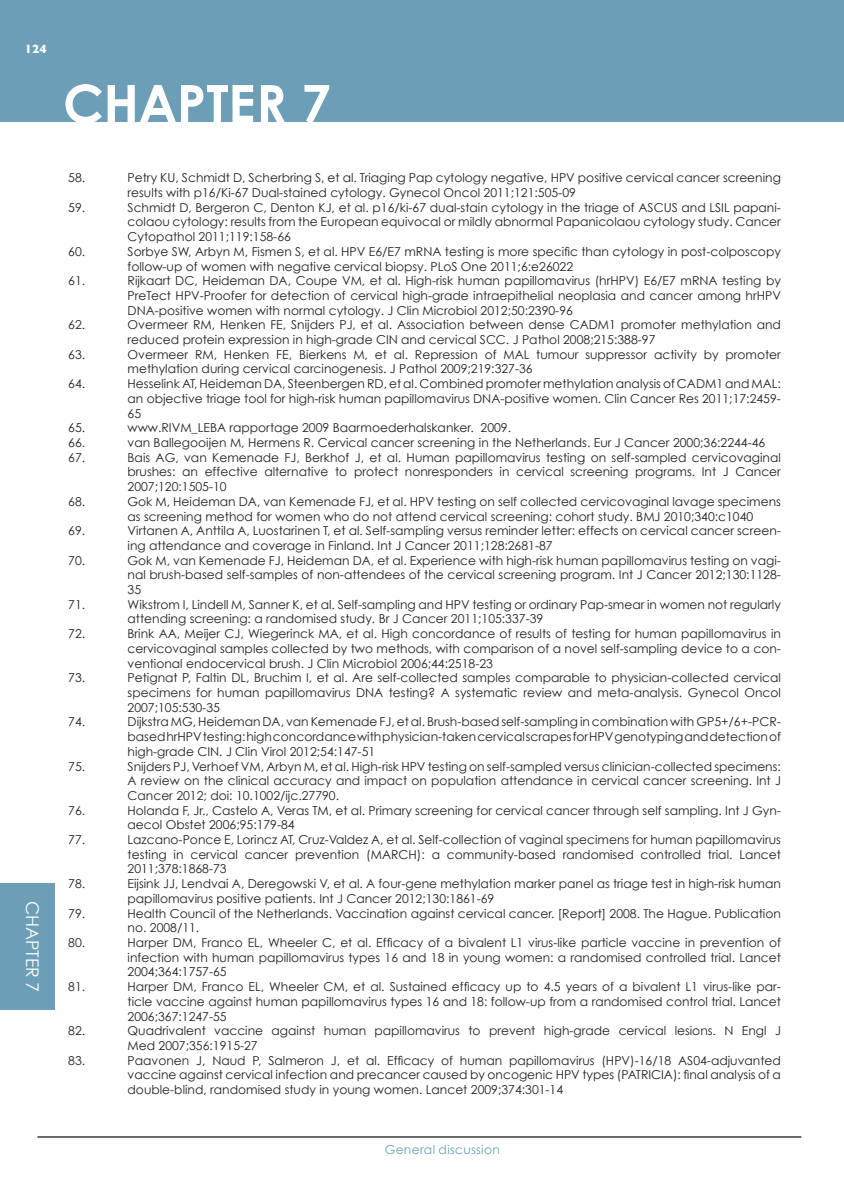
<style>
.page{position:relative;width:844px;height:1191px;background:#fff}
.page>*{position:absolute;margin:0;border:0;box-sizing:border-box;transform-origin:0 0}
.t1{font:700 52.5px "Century Gothic";letter-spacing:-.01em;color:#fff}
.t2{font:17.5px "Century Gothic";color:#fff}
.t3{font:12.25px/14.7px "Century Gothic";color:#231f20;text-align:justify}
.t4{font:12.25px "Century Gothic";letter-spacing:.025em;color:#6c9eb8}
.t5{font:700 12.25px "Gill Sans";color:#fff}
</style>
<div class="page">
<div style="left:0;top:0;width:843px;height:122px;background:#6c9eb8"></div>
<div style="left:0;top:883px;width:55px;height:126px;background:#6c9eb8"></div>
<hr style="left:37px;top:1136px;width:764px;height:1px;background:#231f20">
<p class="t5" style="left:25px;top:42px;width:23px">124</p>
<h1 class="t1" style="left:63px;top:71px;width:269px">CHAPTER 7</h1>
<h2 class="t2" style="left:43px;top:900px;width:93px;rotate:90deg">CHAPTER 7</h2>
<p class="t3" style="left:68px;top:170px;width:18px">58.</p>
<p class="t3" style="left:127px;top:170px;width:654px">Petry KU, Schmidt D, Scherbring S, et al. Triaging Pap cytology negative, HPV positive cervical cancer screening results with p16/Ki-67 Dual-stained cytology. Gynecol Oncol 2011;121:505-09</p>
<p class="t3" style="left:68px;top:200px;width:18px">59.</p>
<p class="t3" style="left:127px;top:200px;width:654px">Schmidt D, Bergeron C, Denton KJ, et al. p16/ki-67 dual-stain cytology in the triage of ASCUS and LSIL papani&shy;colaou cytology: results from the European equivocal or mildly abnormal Papanicolaou cytology study. Cancer Cytopathol 2011;119:158-66</p>
<p class="t3" style="left:68px;top:244px;width:18px">60.</p>
<p class="t3" style="left:127px;top:244px;width:654px">Sorbye SW, Arbyn M, Fismen S, et al. HPV E6/E7 mRNA testing is more specific than cytology in post-colposcopy follow-up of women with negative cervical biopsy. PLoS One 2011;6:e26022</p>
<p class="t3" style="left:68px;top:273px;width:18px">61.</p>
<p class="t3" style="left:127px;top:273px;width:654px">Rijkaart DC, Heideman DA, Coupe VM, et al. High-risk human papillomavirus (hrHPV) E6/E7 mRNA testing by PreTect HPV-Proofer for detection of cervical high-grade intraepithelial neoplasia and cancer among hrHPV DNA-positive women with normal cytology. J Clin Microbiol 2012;50:2390-96</p>
<p class="t3" style="left:68px;top:317px;width:18px">62.</p>
<p class="t3" style="left:127px;top:317px;width:654px">Overmeer RM, Henken FE, Snijders PJ, et al. Association between dense CADM1 promoter methylation and reduced protein expression in high-grade CIN and cervical SCC. J Pathol 2008;215:388-97</p>
<p class="t3" style="left:68px;top:347px;width:18px">63.</p>
<p class="t3" style="left:127px;top:347px;width:654px">Overmeer RM, Henken FE, Bierkens M, et al. Repression of MAL tumour suppressor activity by promoter methylation during cervical carcinogenesis. J Pathol 2009;219:327-36</p>
<p class="t3" style="left:68px;top:376px;width:18px">64.</p>
<p class="t3" style="left:127px;top:376px;width:654px">Hesselink AT, Heideman DA, Steenbergen RD, et al. Combined promoter methylation analysis of CADM1 and MAL: an objective triage tool for high-risk human papillomavirus DNA-positive women. Clin Cancer Res 2011;17:2459- 65</p>
<p class="t3" style="left:68px;top:420px;width:18px">65.</p>
<p class="t3" style="left:127px;top:420px;width:385px">www.RIVM_LEBA rapportage 2009 Baarmoederhalskanker. 2009.</p>
<p class="t3" style="left:68px;top:435px;width:18px">66.</p>
<p class="t3" style="left:127px;top:435px;width:639px">van Ballegooijen M, Hermens R. Cervical cancer screening in the Netherlands. Eur J Cancer 2000;36:2244-46</p>
<p class="t3" style="left:68px;top:450px;width:18px">67.</p>
<p class="t3" style="left:127px;top:450px;width:654px">Bais AG, van Kemenade FJ, Berkhof J, et al. Human papillomavirus testing on self-sampled cervicovaginal brushes: an effective alternative to protect nonresponders in cervical screening programs. Int J Cancer 2007;120:1505-10</p>
<p class="t3" style="left:68px;top:494px;width:18px">68.</p>
<p class="t3" style="left:127px;top:494px;width:654px">Gok M, Heideman DA, van Kemenade FJ, et al. HPV testing on self collected cervicovaginal lavage specimens as screening method for women who do not attend cervical screening: cohort study. BMJ 2010;340:c1040</p>
<p class="t3" style="left:68px;top:523px;width:18px">69.</p>
<p class="t3" style="left:127px;top:523px;width:654px">Virtanen A, Anttila A, Luostarinen T, et al. Self-sampling versus reminder letter: effects on cervical cancer screen&shy;ing attendance and coverage in Finland. Int J Cancer 2011;128:2681-87</p>
<p class="t3" style="left:68px;top:553px;width:18px">70.</p>
<p class="t3" style="left:127px;top:553px;width:654px">Gok M, van Kemenade FJ, Heideman DA, et al. Experience with high-risk human papillomavirus testing on vagi&shy;nal brush-based self-samples of non-attendees of the cervical screening program. Int J Cancer 2012;130:1128- 35</p>
<p class="t3" style="left:68px;top:597px;width:18px">71.</p>
<p class="t3" style="left:127px;top:597px;width:654px">Wikstrom I, Lindell M, Sanner K, et al. Self-sampling and HPV testing or ordinary Pap-smear in women not regularly attending screening: a randomised study. Br J Cancer 2011;105:337-39</p>
<p class="t3" style="left:68px;top:626px;width:18px">72.</p>
<p class="t3" style="left:127px;top:626px;width:654px">Brink AA, Meijer CJ, Wiegerinck MA, et al. High concordance of results of testing for human papillomavirus in cervicovaginal samples collected by two methods, with comparison of a novel self-sampling device to a con&shy;ventional endocervical brush. J Clin Microbiol 2006;44:2518-23</p>
<p class="t3" style="left:68px;top:670px;width:18px">73.</p>
<p class="t3" style="left:127px;top:670px;width:654px">Petignat P, Faltin DL, Bruchim I, et al. Are self-collected samples comparable to physician-collected cervical specimens for human papillomavirus DNA testing? A systematic review and meta-analysis. Gynecol Oncol 2007;105:530-35</p>
<p class="t3" style="left:68px;top:714px;width:18px">74.</p>
<p class="t3" style="left:127px;top:714px;width:654px">Dijkstra MG, Heideman DA, van Kemenade FJ, et al. Brush-based self-sampling in combination with GP5+/6+-PCR&shy;based hrHPV testing: high concordance with physician-taken cervical scrapes for HPV genotyping and detection of high-grade CIN. J Clin Virol 2012;54:147-51</p>
<p class="t3" style="left:68px;top:758px;width:18px">75.</p>
<p class="t3" style="left:127px;top:758px;width:654px">Snijders PJ, Verhoef VM, Arbyn M, et al. High-risk HPV testing on self-sampled versus clinician-collected specimens:<br>A review on the clinical accuracy and impact on population attendance in cervical cancer screening. Int J Cancer 2012; doi: 10.1002/ijc.27790.</p>
<p class="t3" style="left:68px;top:802px;width:18px">76.</p>
<p class="t3" style="left:127px;top:802px;width:654px">Holanda F, Jr., Castelo A, Veras TM, et al. Primary screening for cervical cancer through self sampling. Int J Gyn&shy;aecol Obstet 2006;95:179-84</p>
<p class="t3" style="left:68px;top:832px;width:18px">77.</p>
<p class="t3" style="left:127px;top:832px;width:654px">Lazcano-Ponce E, Lorincz AT, Cruz-Valdez A, et al. Self-collection of vaginal specimens for human papillomavirus testing in cervical cancer prevention (MARCH): a community-based randomised controlled trial. Lancet 2011;378:1868-73</p>
<p class="t3" style="left:68px;top:876px;width:18px">78.</p>
<p class="t3" style="left:127px;top:876px;width:654px">Eijsink JJ, Lendvai A, Deregowski V, et al. A four-gene methylation marker panel as triage test in high-risk human papillomavirus positive patients. Int J Cancer 2012;130:1861-69</p>
<p class="t3" style="left:68px;top:905px;width:18px">79.</p>
<p class="t3" style="left:127px;top:905px;width:654px">Health Council of the Netherlands. Vaccination against cervical cancer. [Report] 2008. The Hague. Publication no. 2008/11.</p>
<p class="t3" style="left:68px;top:935px;width:18px">80.</p>
<p class="t3" style="left:127px;top:935px;width:654px">Harper DM, Franco EL, Wheeler C, et al. Efficacy of a bivalent L1 virus-like particle vaccine in prevention of infection with human papillomavirus types 16 and 18 in young women: a randomised controlled trial. Lancet 2004;364:1757-65</p>
<p class="t3" style="left:68px;top:979px;width:18px">81.</p>
<p class="t3" style="left:127px;top:979px;width:654px">Harper DM, Franco EL, Wheeler CM, et al. Sustained efficacy up to 4.5 years of a bivalent L1 virus-like par&shy;ticle vaccine against human papillomavirus types 16 and 18: follow-up from a randomised control trial. Lancet 2006;367:1247-55</p>
<p class="t3" style="left:68px;top:1023px;width:18px">82.</p>
<p class="t3" style="left:127px;top:1023px;width:654px">Quadrivalent vaccine against human papillomavirus to prevent high-grade cervical lesions. N Engl J<br>Med 2007;356:1915-27</p>
<p class="t3" style="left:68px;top:1052px;width:18px">83.</p>
<p class="t3" style="left:127px;top:1052px;width:654px">Paavonen J, Naud P, Salmeron J, et al. Efficacy of human papillomavirus (HPV)-16/18 AS04-adjuvanted vaccine against cervical infection and precancer caused by oncogenic HPV types (PATRICIA): final analysis of a double-blind, randomised study in young women. Lancet 2009;374:301-14</p>
<p class="t4" style="left:384px;top:1141px;width:117px">General discussion</p>
</div>
